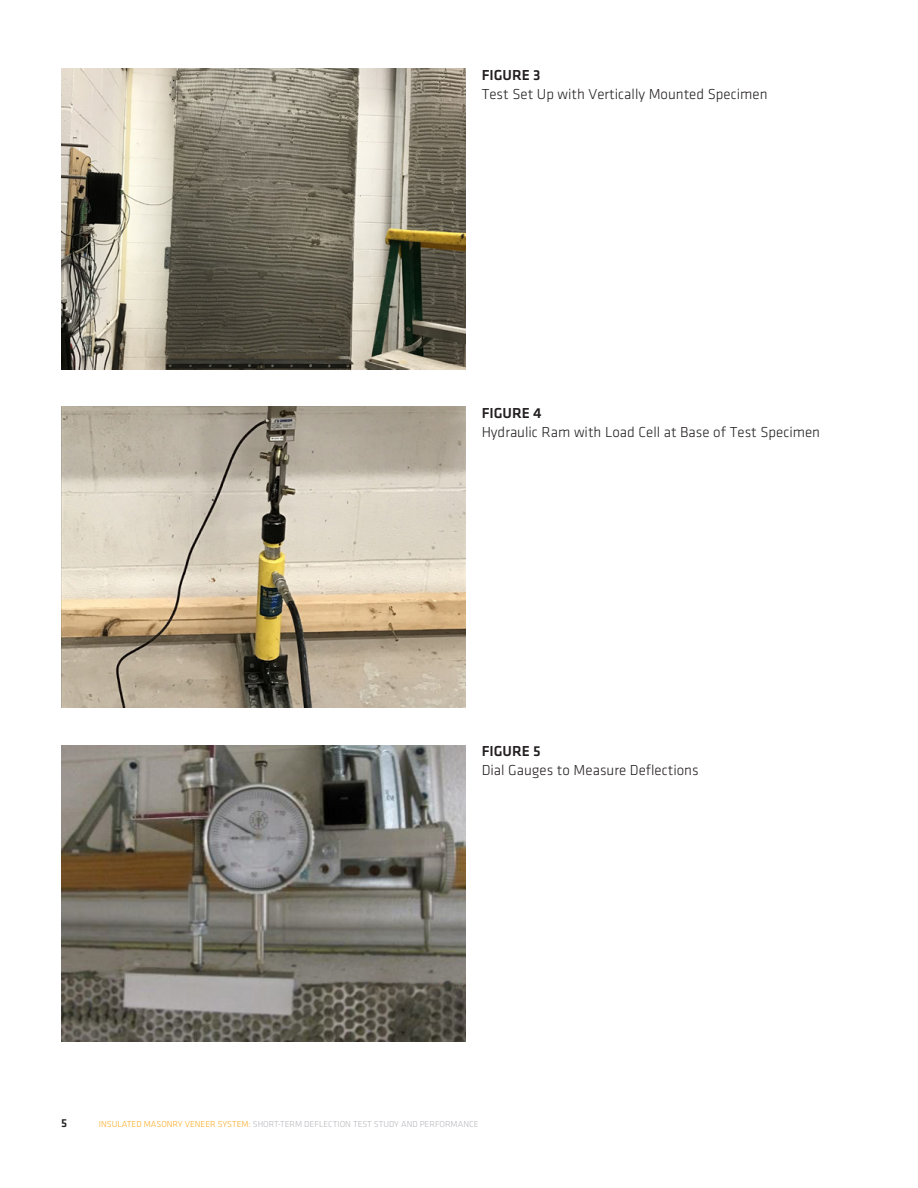
<style>
.page{position:relative;width:918px;height:1188px;background:#fff}
.page>*{position:absolute;margin:0;border:0;box-sizing:border-box;transform-origin:0 0}
.Brochure_Body_9_and{font:300 15px/19.2px "Klavika Basic";color:#231f20}
.t1{font:500 12px "Klavika Basic";color:#231f20}
.t2{font:300 9px "Klavika Basic";color:#b6b7bb}
.s1{font-weight:500}
.s2{color:#faab24}
</style>
<div class="page">
<img style="left:61px;top:68px;width:404px;height:301px">
<img style="left:61px;top:407px;width:404px;height:300px">
<img style="left:61px;top:745px;width:404px;height:296px">
<p class="Brochure_Body_9_and" style="left:482px;top:65px;width:287px"><span class="s1">FIGURE 3<br></span>Test Set Up with Vertically Mounted Specimen</p>
<p class="Brochure_Body_9_and" style="left:482px;top:403px;width:340px"><span class="s1">FIGURE 4<br></span>Hydraulic Ram with Load Cell at Base of Test Specimen</p>
<p class="Brochure_Body_9_and" style="left:482px;top:742px;width:218px"><span class="s1">FIGURE 5<br></span>Dial Gauges to Measure Deflections</p>
<p class="t1" style="left:61px;top:1115px;width:8px">5</p>
<p class="t2" style="left:99px;top:1118px;width:381px"><span class="s2">INSULATED MASONRY VENEER SYSTEM:</span> SHORT-TERM DEFLECTION TEST STUDY AND PERFORMANCE</p>
</div>
